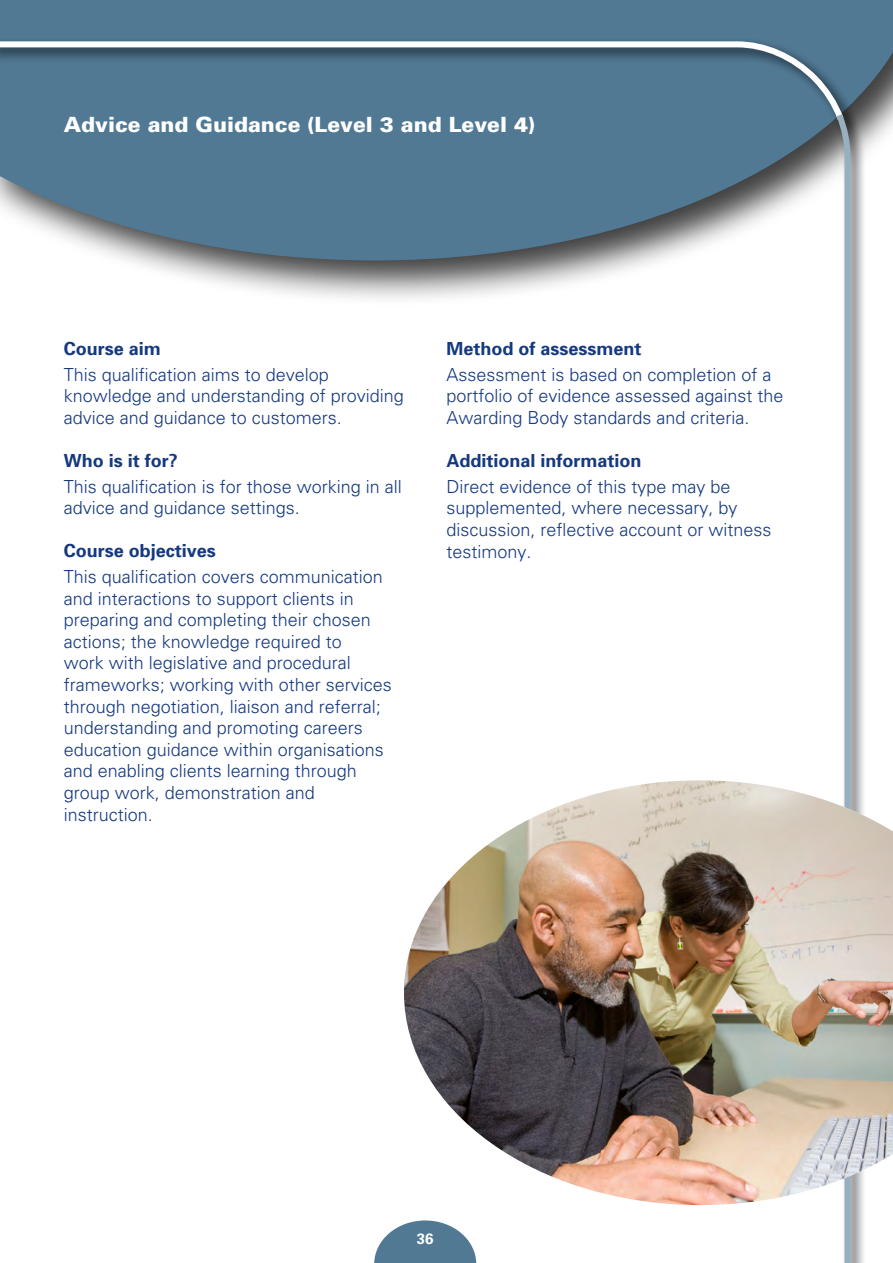
<style>
.page{position:relative;width:893px;height:1263px;background:#fff}
.page>*{position:absolute;margin:0;border:0;box-sizing:border-box;transform-origin:0 0}
.H4_Sub_heading_14pt{font:900 21px "Univers";color:#fff}
.Body_text_12pt{font:300 18px/21.6px "Univers";color:#15397f}
.Body_text_12pt-2{font:700 18px "Univers";color:#15397f}
.t1{font:700 15px "Univers";color:#fff}
</style>
<div class="page">
<div style="left:0;top:0;width:893px;height:307px;background:#000;opacity:.75"></div>
<svg style="left:0;top:0;width:893px;height:260px;background:#69889c"></svg>
<div style="left:0;top:38px;width:859px;height:98px;background:#517994"></div>
<svg style="left:0;top:41px;width:848px;height:86px"></svg>
<div style="left:834px;top:112px;width:33px;height:1151px;background:#000;opacity:.75"></div>
<svg style="left:832px;top:108px;width:21px;height:1155px"></svg>
<svg style="left:374px;top:1220px;width:102px;height:43px"></svg>
<img style="left:404px;top:780px;width:489px;height:425px">
<h4 class="H4_Sub_heading_14pt" style="left:64px;top:111px;width:473px">Advice and Guidance (Level 3 and Level 4)</h4>
<p class="Body_text_12pt-2" style="left:64px;top:337px;width:99px">Course aim</p>
<p class="Body_text_12pt" style="left:64px;top:363px;width:342px">This qualification aims to develop knowledge and understanding of providing advice and guidance to customers.</p>
<p class="Body_text_12pt-2" style="left:64px;top:449px;width:116px">Who is it for?</p>
<p class="Body_text_12pt" style="left:64px;top:475px;width:340px">This qualification is for those working in all advice and guidance settings.</p>
<p class="Body_text_12pt-2" style="left:64px;top:539px;width:154px">Course objectives</p>
<p class="Body_text_12pt" style="left:64px;top:565px;width:330px">This qualification covers communication and interactions to support clients in preparing and completing their chosen actions; the knowledge required to<br>work with legislative and procedural frameworks; working with other services through negotiation, liaison and referral; understanding and promoting careers education guidance within organisations and enabling clients learning through group work, demonstration and instruction.</p>
<p class="Body_text_12pt-2" style="left:446px;top:337px;width:197px">Method of assessment</p>
<p class="Body_text_12pt" style="left:446px;top:363px;width:339px">Assessment is based on completion of a portfolio of evidence assessed against the<br>Awarding Body standards and criteria.</p>
<p class="Body_text_12pt-2" style="left:446px;top:449px;width:197px">Additional information</p>
<p class="Body_text_12pt" style="left:446px;top:475px;width:327px">Direct evidence of this type may be supplemented, where necessary, by discussion, reflective account or witness testimony.</p>
<p class="t1" style="left:417px;top:1229px;width:18px">36</p>
</div>
